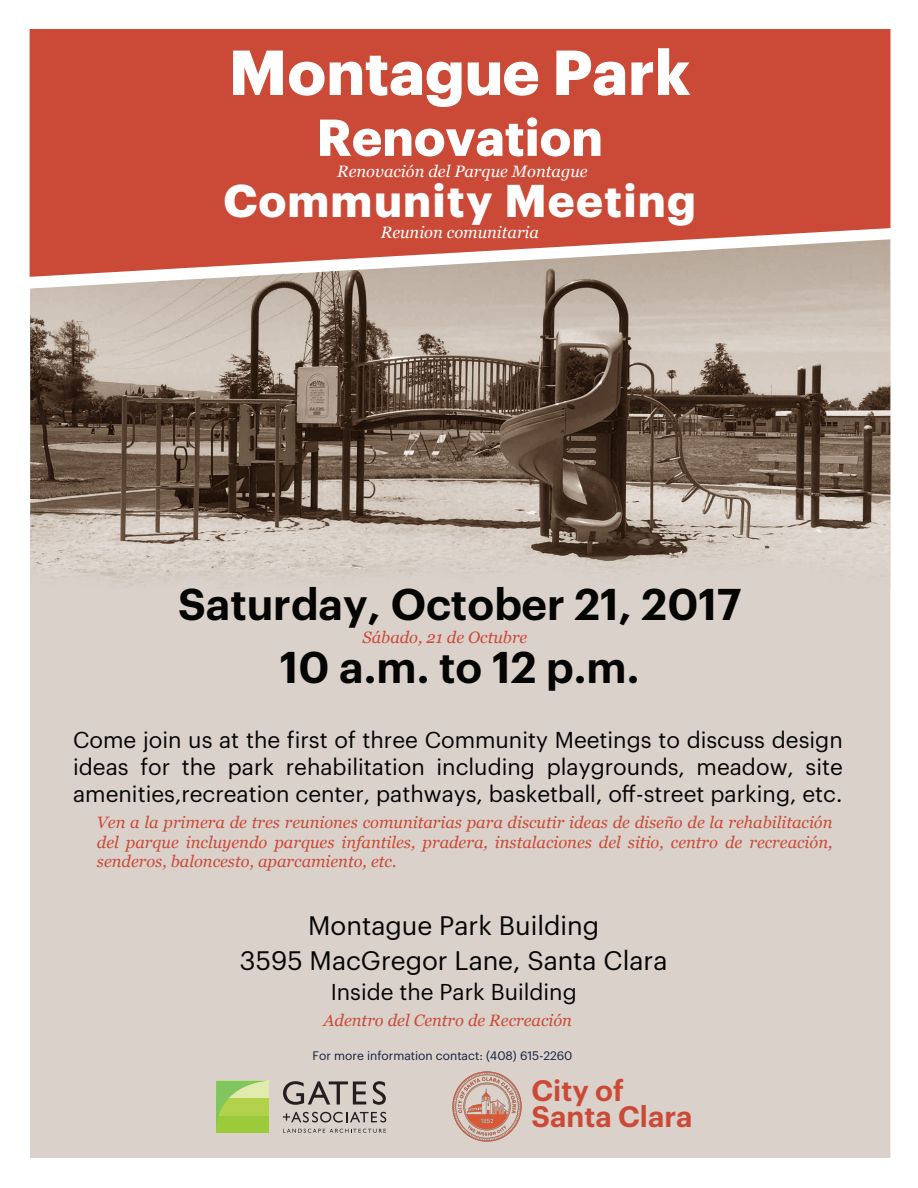
<style>
.page{position:relative;width:918px;height:1188px;background:#fff}
.page>*{position:absolute;margin:0;border:0;box-sizing:border-box;transform-origin:0 0}
.t1{font:700 62.1px "Graphik";color:#fff}
.t2{font:700 50.7px "Graphik";color:#fff}
.t3{font:700 45px "Graphik";letter-spacing:.03em;color:#fff}
.t4{font:600 43.5px/63px "Graphik";color:#050504;text-align:center}
.t5{font:600 28.95px/26.1px "Graphik";color:#cb4a37}
.t6{font:26.25px/34.5px "Graphik";color:#050504;text-align:center}
.t7{font:22.5px/27px "Graphik";color:#050504;text-align:justify}
.t8{font:italic 16.5px/19.8px "Georgia";color:#cb4a37;text-align:justify}
.t9{font:italic 16.5px "Georgia";color:#fff}
.t10{font:12px "Graphik";color:#111f3e}
</style>
<div class="page">
<div style="left:30px;top:589px;width:860px;height:569px;background:#dad1cb"></div>
<div style="left:30px;top:29px;width:860px;height:210px;background:#cb4a37"></div>
<img style="left:30px;top:239px;width:860px;height:350px">
<img style="left:453px;top:1072px;width:69px;height:69px">
<svg style="left:283px;top:1129px;width:103px;height:4px"></svg>
<svg style="left:283px;top:1112px;width:103px;height:10px"></svg>
<svg style="left:283px;top:1081px;width:83px;height:24px;background:#9d9692"></svg>
<svg style="left:373px;top:1081px;width:13px;height:24px"></svg>
<svg style="left:216px;top:1081px;width:53px;height:52px;background:#a8d05a"></svg>
<h1 class="t1" style="left:229px;top:24px;width:463px">Montague Park</h1>
<h2 class="t2" style="left:316px;top:98px;width:288px">Renovation</h2>
<h3 class="t3" style="left:223px;top:166px;width:474px">Community Meeting</h3>
<p class="t9" style="left:337px;top:161px;width:252px">Renovación del Parque Montague</p>
<p class="t9" style="left:381px;top:222px;width:160px">Reunion comunitaria</p>
<h3 class="t4" style="left:178px;top:569px;width:565px">Saturday, October 21, 2017<br>10 a.m. to 12 p.m.</h3>
<p class="t8" style="left:363px;top:627px;width:166px">Sábado, 21 de Octubre</p>
<h3 class="t7" style="left:73px;top:724px;width:771px">Come join us at the first of three Community Meetings to discuss design ideas for the park rehabilitation including playgrounds, meadow, site amenities,recreation center, pathways, basketball, off-street parking, etc.</h3>
<p class="t8" style="left:97px;top:812px;width:737px">Ven a la primera de tres reuniones comunitarias para discutir ideas de diseño de la rehabilitación del parque incluyendo parques infantiles, pradera, instalaciones del sitio, centro de recreación, senderos, baloncesto, aparcamiento, etc.</p>
<h3 class="t6" style="left:240px;top:907px;width:429px">Montague Park Building<br>3595 MacGregor Lane, Santa Clara</h3>
<h3 class="t7" style="left:331px;top:977px;width:248px">Inside the Park Building</h3>
<p class="t8" style="left:324px;top:1010px;width:250px">Adentro del Centro de Recreación</p>
<p class="t10" style="left:313px;top:1047px;width:261px">For more information contact: (408) 615-2260</p>
<h3 class="t5" style="left:532px;top:1075px;width:162px">City of<br>Santa Clara</h3>
</div>
